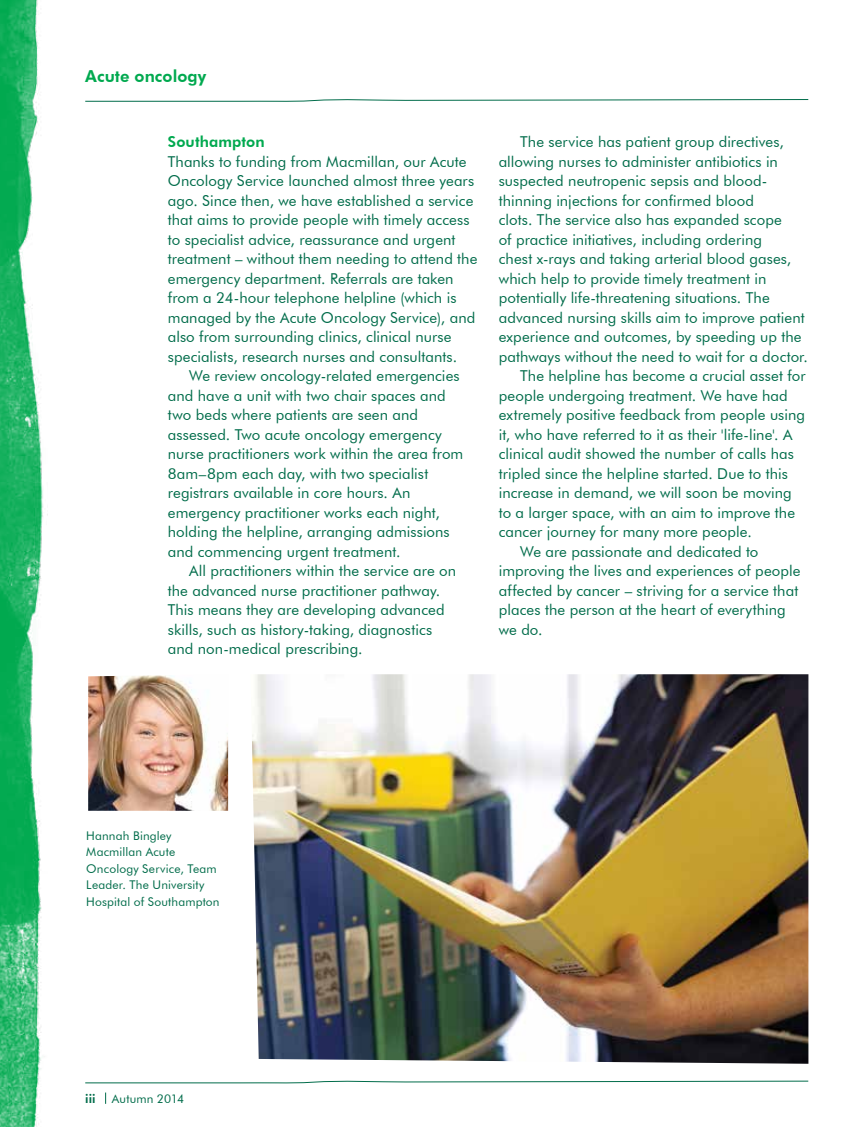
<style>
.page{position:relative;width:851px;height:1127px;background:#fff}
.page>*{position:absolute;margin:0;border:0;box-sizing:border-box;transform-origin:0 0}
.t1{font:800 16.5px "Futura BT";letter-spacing:.005em;color:#00a94f}
.t2{font:15px/19.5px "Futura BT";letter-spacing:.005em;color:#006c4a}
.t3{font:800 15px "Futura BT";letter-spacing:.005em;color:#00a94f}
.t4{font:12px/16.5px "Futura BT";letter-spacing:.015em;color:#006c4a}
.t5{font:800 12px "Futura BT";color:#006c4a}
</style>
<div class="page">
<img style="left:252px;top:674px;width:556px;height:390px">
<svg style="left:85px;top:99px;width:723px;height:3px"></svg>
<svg style="left:85px;top:1080px;width:723px;height:4px"></svg>
<img style="left:0;top:0;width:48px;height:1127px">
<svg style="left:105px;top:1092px;width:1px;height:12px"></svg>
<img style="left:88px;top:675px;width:140px;height:136px">
<p class="t1" style="left:85px;top:66px;width:123px">Acute oncology</p>
<p class="t3" style="left:168px;top:133px;width:98px">Southampton</p>
<p class="t2" style="left:168px;top:151px;width:311px">Thanks to funding from Macmillan, our Acute Oncology Service launched almost three years ago. Since then, we have established a service that aims to provide people with timely access to specialist advice, reassurance and urgent treatment – without them needing to attend the emergency department. Referrals are taken from a 24-hour telephone helpline (which is managed by the Acute Oncology Service), and also from surrounding clinics, clinical nurse specialists, research nurses and consultants.</p>
<p class="t2" style="left:168px;top:366px;width:297px;text-indent:21px">We review oncology-related emergencies and have a unit with two chair spaces and two beds where patients are seen and assessed. Two acute oncology emergency nurse practitioners work within the area from 8am–8pm each day, with two specialist registrars available in core hours. An emergency practitioner works each night, holding the helpline, arranging admissions and commencing urgent treatment.</p>
<p class="t2" style="left:168px;top:561px;width:290px;text-indent:21px">All practitioners within the service are on the advanced nurse practitioner pathway.<br>This means they are developing advanced skills, such as history-taking, diagnostics and non-medical prescribing.</p>
<p class="t2" style="left:520px;top:132px;width:265px">The service has patient group directives,</p>
<p class="t2" style="left:498px;top:151px;width:280px">allowing nurses to administer antibiotics in</p>
<p class="t2" style="left:498px;top:171px;width:270px">suspected neutropenic sepsis and blood-</p>
<p class="t2" style="left:498px;top:190px;width:257px">thinning injections for confirmed blood</p>
<p class="t2" style="left:498px;top:210px;width:284px">clots. The service also has expanded scope</p>
<p class="t2" style="left:498px;top:229px;width:265px">of practice initiatives, including ordering</p>
<p class="t2" style="left:498px;top:249px;width:294px">chest x-rays and taking arterial blood gases,</p>
<p class="t2" style="left:498px;top:268px;width:269px">which help to provide timely treatment in</p>
<p class="t2" style="left:498px;top:288px;width:272px">potentially life-threatening situations. The</p>
<p class="t2" style="left:498px;top:307px;width:307px">advanced nursing skills aim to improve patient</p>
<p class="t2" style="left:498px;top:327px;width:304px">experience and outcomes, by speeding up the</p>
<p class="t2" style="left:498px;top:346px;width:310px">pathways without the need to wait for a doctor.</p>
<p class="t2" style="left:520px;top:366px;width:287px">The helpline has become a crucial asset for</p>
<p class="t2" style="left:498px;top:385px;width:290px">people undergoing treatment. We have had</p>
<p class="t2" style="left:498px;top:405px;width:308px">extremely positive feedback from people using</p>
<p class="t2" style="left:498px;top:424px;width:295px">it, who have referred to it as their 'life-line'. A</p>
<p class="t2" style="left:498px;top:444px;width:296px">clinical audit showed the number of calls has</p>
<p class="t2" style="left:498px;top:463px;width:290px">tripled since the helpline started. Due to this</p>
<p class="t2" style="left:498px;top:483px;width:294px">increase in demand, we will soon be moving</p>
<p class="t2" style="left:498px;top:502px;width:298px">to a larger space, with an aim to improve the</p>
<p class="t2" style="left:498px;top:522px;width:254px">cancer journey for many more people.</p>
<p class="t2" style="left:520px;top:541px;width:240px">We are passionate and dedicated to</p>
<p class="t2" style="left:498px;top:561px;width:303px">improving the lives and experiences of people</p>
<p class="t2" style="left:498px;top:580px;width:301px">affected by cancer – striving for a service that</p>
<p class="t2" style="left:498px;top:600px;width:288px">places the person at the heart of everything</p>
<p class="t2" style="left:498px;top:619px;width:45px">we do.</p>
<p class="t4" style="left:86px;top:827px;width:135px">Hannah Bingley<br>Macmillan Acute<br>Oncology Service, Team<br>Leader. The University<br>Hospital of Southampton</p>
<p class="t5" style="left:85px;top:1091px;width:12px">iii</p>
<p class="t4" style="left:112px;top:1090px;width:74px">Autumn 2014</p>
</div>
